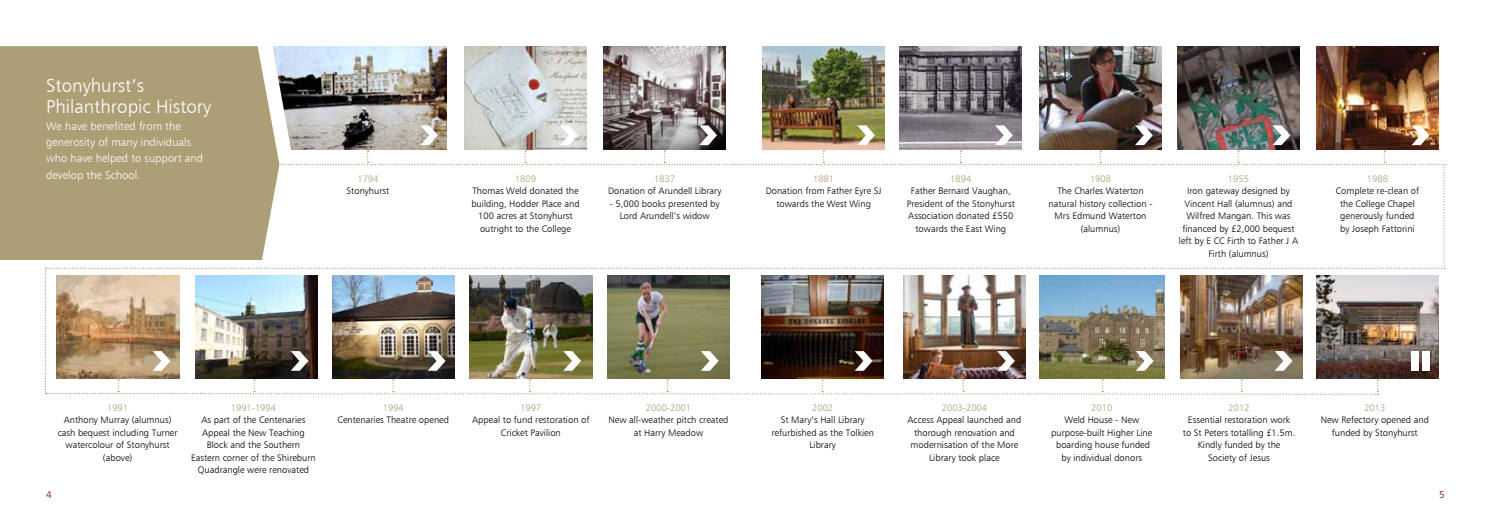
<style>
.page{position:relative;width:1489px;height:527px;background:#fff}
.page>*{position:absolute;margin:0;border:0;box-sizing:border-box;transform-origin:0 0}
.t1{font:18.75px/21.2px "Humanist 777 BT Light B";color:#fff}
.t2{font:11.25px/16.2px "Humanist 777 BT Light B";color:#fff}
.t3{font:10px "Humanist 777 BT Light B";color:#700052}
.t4{font:9.38px/12.5px "Humanist 777 BT Light B";color:#000;text-align:center}
.t5{font:9.38px "Humanist 777 BT Light B";color:#ac9e75}
</style>
<div class="page">
<img style="left:294px;top:46px;width:153px;height:79px">
<img style="left:464px;top:46px;width:122px;height:79px">
<img style="left:603px;top:46px;width:123px;height:79px">
<div style="left:0;top:46px;width:279px;height:213px;background:#ac9e75"></div>
<img style="left:899px;top:46px;width:122px;height:79px">
<img style="left:1039px;top:46px;width:122px;height:79px">
<img style="left:1177px;top:46px;width:122px;height:79px">
<img style="left:762px;top:46px;width:122px;height:79px">
<img style="left:1316px;top:46px;width:122px;height:79px">
<img style="left:45px;top:125px;width:1399px;height:270px">
<h1 class="t1" style="left:46px;top:75px;width:167px">Stonyhurst’s<br>Philanthropic History</h1>
<p class="t2" style="left:46px;top:117px;width:159px">We have benefited from the generosity of many individuals who have helped to support and develop the School.</p>
<p class="t5" style="left:357px;top:172px;width:22px">1794</p>
<p class="t4" style="left:346px;top:184px;width:44px">Stonyhurst</p>
<p class="t5" style="left:515px;top:172px;width:22px">1809</p>
<p class="t4" style="left:471px;top:184px;width:110px">Thomas Weld donated the building, Hodder Place and<br>100 acres at Stonyhurst outright to the College</p>
<p class="t5" style="left:654px;top:172px;width:22px">1837</p>
<p class="t4" style="left:608px;top:184px;width:115px">Donation of Arundell Library</p>
<p class="t4" style="left:610px;top:197px;width:111px">- 5,000 books presented by<br>Lord Arundell’s widow</p>
<p class="t5" style="left:813px;top:172px;width:22px">1881</p>
<p class="t4" style="left:765px;top:184px;width:117px">Donation from Father Eyre SJ towards the West Wing</p>
<p class="t5" style="left:950px;top:172px;width:22px">1894</p>
<p class="t4" style="left:906px;top:184px;width:110px">Father Bernard Vaughan,<br>President of the Stonyhurst<br>Association donated £550 towards the East Wing</p>
<p class="t5" style="left:1089px;top:172px;width:22px">1908</p>
<p class="t4" style="left:1048px;top:184px;width:105px">The Charles Waterton natural history collection -<br>Mrs Edmund Waterton (alumnus)</p>
<p class="t5" style="left:1227px;top:172px;width:22px">1955</p>
<p class="t4" style="left:1178px;top:184px;width:121px">Iron gateway designed by<br>Vincent Hall (alumnus) and<br>Wilfred Mangan. This was financed by £2,000 bequest left by E CC Firth to Father J A<br>Firth (alumnus)</p>
<p class="t5" style="left:1366px;top:172px;width:22px">1988</p>
<p class="t4" style="left:1335px;top:184px;width:85px">Complete re-clean of the College Chapel generously funded by Joseph Fattorini</p>
<p class="t5" style="left:107px;top:401px;width:23px">1991</p>
<p class="t4" style="left:58px;top:413px;width:121px">Anthony Murray (alumnus) cash bequest including Turner watercolour of Stonyhurst (above)</p>
<p class="t3" style="left:46px;top:488px;width:7px">4</p>
<p class="t5" style="left:231px;top:401px;width:47px">1991-1994</p>
<p class="t4" style="left:191px;top:413px;width:126px">As part of the Centenaries<br>Appeal the New Teaching<br>Block and the Southern<br>Eastern corner of the Shireburn<br>Quadrangle were renovated</p>
<p class="t5" style="left:383px;top:401px;width:22px">1994</p>
<p class="t4" style="left:337px;top:413px;width:113px">Centenaries Theatre opened</p>
<p class="t5" style="left:520px;top:401px;width:22px">1997</p>
<p class="t4" style="left:472px;top:413px;width:119px">Appeal to fund restoration of<br>Cricket Pavilion</p>
<p class="t5" style="left:646px;top:401px;width:47px">2000-2001</p>
<p class="t4" style="left:608px;top:413px;width:122px">New all-weather pitch created at Harry Meadow</p>
<p class="t5" style="left:812px;top:401px;width:22px">2002</p>
<p class="t4" style="left:771px;top:413px;width:104px">St Mary’s Hall Library refurbished as the Tolkien<br>Library</p>
<p class="t5" style="left:941px;top:401px;width:47px">2003-2004</p>
<p class="t4" style="left:907px;top:413px;width:115px">Access Appeal launched and thorough renovation and modernisation of the More<br>Library took place</p>
<p class="t5" style="left:1091px;top:401px;width:22px">2010</p>
<p class="t4" style="left:1051px;top:413px;width:103px">Weld House - New purpose-built Higher Line boarding house funded by individual donors</p>
<p class="t5" style="left:1228px;top:401px;width:22px">2012</p>
<p class="t4" style="left:1182px;top:413px;width:114px">Essential restoration work to St Peters totalling £1.5m.<br>Kindly funded by the<br>Society of Jesus</p>
<p class="t5" style="left:1364px;top:401px;width:22px">2013</p>
<p class="t4" style="left:1320px;top:413px;width:110px">New Refectory opened and funded by Stonyhurst</p>
<p class="t3" style="left:1438px;top:488px;width:7px">5</p>
</div>
